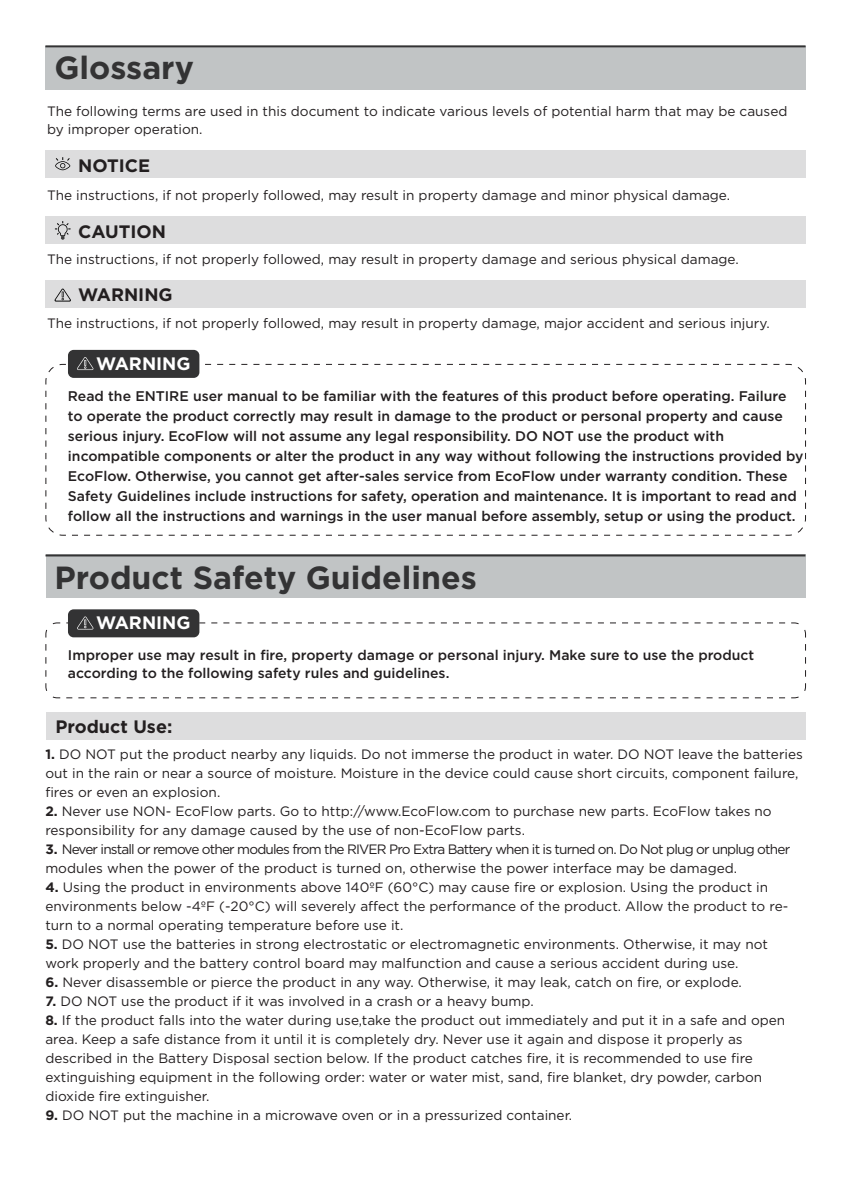
<style>
.page{position:relative;width:851px;height:1191px;background:#fff}
.page>*{position:absolute;margin:0;border:0;box-sizing:border-box;transform-origin:0 0}
.t1{font:700 32px "Gotham";color:#333334}
.t2{font:700 18px "Gotham";color:#231f20}
.t3{font:700 18px "Gotham";color:#fff}
.t4{font:500 14px/20px "Gotham";color:#231f20}
.t5{font:13.6px/19px "Gotham";color:#231f20}
.t6{font:13.6px "Gotham";letter-spacing:-.06em;color:#231f20}
.s1{font-weight:700}
</style>
<div class="page">
<svg style="left:45px;top:622px;width:761px;height:76px"></svg>
<svg style="left:45px;top:364px;width:761px;height:172px"></svg>
<div style="left:45px;top:46px;width:760px;height:44px;background:#c1c4c5"></div>
<div style="left:45px;top:151px;width:760px;height:27px;background:#ddddde"></div>
<div style="left:45px;top:217px;width:760px;height:27px;background:#ddddde"></div>
<div style="left:45px;top:280px;width:760px;height:28px;background:#ddddde"></div>
<svg style="left:55px;top:221px;width:16px;height:18px"></svg>
<svg style="left:54px;top:288px;width:17px;height:13px"></svg>
<hr style="left:45px;top:45px;width:760px;height:2px;background:#333334">
<svg style="left:55px;top:157px;width:15px;height:13px"></svg>
<div style="left:46px;top:554px;width:759px;height:43px;background:#c1c4c5"></div>
<div style="left:46px;top:713px;width:759px;height:27px;background:#ddddde"></div>
<hr style="left:45px;top:554px;width:760px;height:2px;background:#333334">
<div style="left:68px;top:350px;width:131px;height:28px;background:#333334;border-radius:6px"></div>
<svg style="left:77px;top:357px;width:702px;height:13px"></svg>
<div style="left:68px;top:609px;width:131px;height:28px;background:#333334;border-radius:6px"></div>
<svg style="left:63px;top:616px;width:722px;height:13px"></svg>
<p class="t1" style="left:54px;top:47px;width:141px">Glossary</p>
<p class="t5" style="left:47px;top:102px;width:741px;line-height:18px">The following terms are used in this document to indicate various levels of potential harm that may be caused by improper operation.</p>
<p class="t2" style="left:78px;top:153px;width:74px">NOTICE</p>
<p class="t5" style="left:47px;top:185px;width:684px">The instructions, if not properly followed, may result in property damage and minor physical damage.</p>
<p class="t2" style="left:78px;top:219px;width:89px">CAUTION</p>
<p class="t5" style="left:47px;top:250px;width:693px">The instructions, if not properly followed, may result in property damage and serious physical damage.</p>
<p class="t2" style="left:78px;top:283px;width:96px">WARNING</p>
<p class="t5" style="left:47px;top:314px;width:724px">The instructions, if not properly followed, may result in property damage, major accident and serious injury.</p>
<p class="t3" style="left:96px;top:351px;width:96px">WARNING</p>
<p class="t4" style="left:68px;top:386px;width:720px">Read the ENTIRE user manual to be familiar with the features of this product before operating. Failure to operate the product correctly may result in damage to the product or personal property and cause serious injury. EcoFlow will not assume any legal responsibility. DO NOT use the product with</p>
<p class="t4" style="left:68px;top:446px;width:737px">incompatible components or alter the product in any way without following the instructions provided by EcoFlow. Otherwise, you cannot get after-sales service from EcoFlow under warranty condition. These Safety Guidelines include instructions for safety, operation and maintenance. It is important to read and follow all the instructions and warnings in the user manual before assembly, setup or using the product.</p>
<p class="t1" style="left:54px;top:556px;width:424px">Product Safety Guidelines</p>
<p class="t3" style="left:96px;top:611px;width:96px">WARNING</p>
<p class="t4" style="left:68px;top:644px;width:687px">Improper use may result in fire, property damage or personal injury. Make sure to use the product</p>
<p class="t4" style="left:68px;top:662px;width:383px">according to the following safety rules and guidelines.</p>
<p class="t2" style="left:56px;top:714px;width:118px">Product Use:</p>
<p class="t5" style="left:45px;top:744px;width:759px"><span class="s1">1.</span> DO NOT put the product nearby any liquids. Do not immerse the product in water. DO NOT leave the batteries out in the rain or near a source of moisture. Moisture in the device could cause short circuits, component failure, fires or even an explosion.</p>
<p class="t5" style="left:45px;top:801px;width:727px"><span class="s1">2.</span> Never use NON- EcoFlow parts. Go to http://www.EcoFlow.com to purchase new parts. EcoFlow takes no</p>
<p class="t5" style="left:45px;top:820px;width:481px">responsibility for any damage caused by the use of non-EcoFlow parts.</p>
<p class="t6" style="left:45px;top:840px;width:746px"><span class="s1">3.</span> Never install or remove other modules from the RIVER Pro Extra Battery when it is turned on. Do Not plug or unplug other</p>
<p class="t5" style="left:45px;top:858px;width:693px">modules when the power of the product is turned on, otherwise the power interface may be damaged.</p>
<p class="t5" style="left:45px;top:877px;width:744px"><span class="s1">4.</span> Using the product in environments above 140ºF (60°C) may cause fire or explosion. Using the product in environments below -4ºF (-20°C) will severely affect the performance of the product. Allow the product to re&shy;turn to a normal operating temperature before use it.</p>
<p class="t5" style="left:45px;top:934px;width:724px"><span class="s1">5.</span> DO NOT use the batteries in strong electrostatic or electromagnetic environments. Otherwise, it may not</p>
<p class="t5" style="left:45px;top:953px;width:694px">work properly and the battery control board may malfunction and cause a serious accident during use.</p>
<p class="t5" style="left:45px;top:972px;width:698px"><span class="s1">6.</span> Never disassemble or pierce the product in any way. Otherwise, it may leak, catch on fire, or explode.</p>
<p class="t5" style="left:45px;top:991px;width:490px"><span class="s1">7.</span> DO NOT use the product if it was involved in a crash or a heavy bump.</p>
<p class="t5" style="left:45px;top:1010px;width:741px"><span class="s1">8.</span> If the product falls into the water during use,take the product out immediately and put it in a safe and open area. Keep a safe distance from it until it is completely dry. Never use it again and dispose it properly as</p>
<p class="t5" style="left:45px;top:1048px;width:709px">described in the Battery Disposal section below. If the product catches fire, it is recommended to use fire</p>
<p class="t5" style="left:45px;top:1067px;width:718px">extinguishing equipment in the following order: water or water mist, sand, fire blanket, dry powder, carbon</p>
<p class="t5" style="left:45px;top:1086px;width:166px">dioxide fire extinguisher.</p>
<p class="t5" style="left:45px;top:1105px;width:528px"><span class="s1">9.</span> DO NOT put the machine in a microwave oven or in a pressurized container.</p>
</div>
